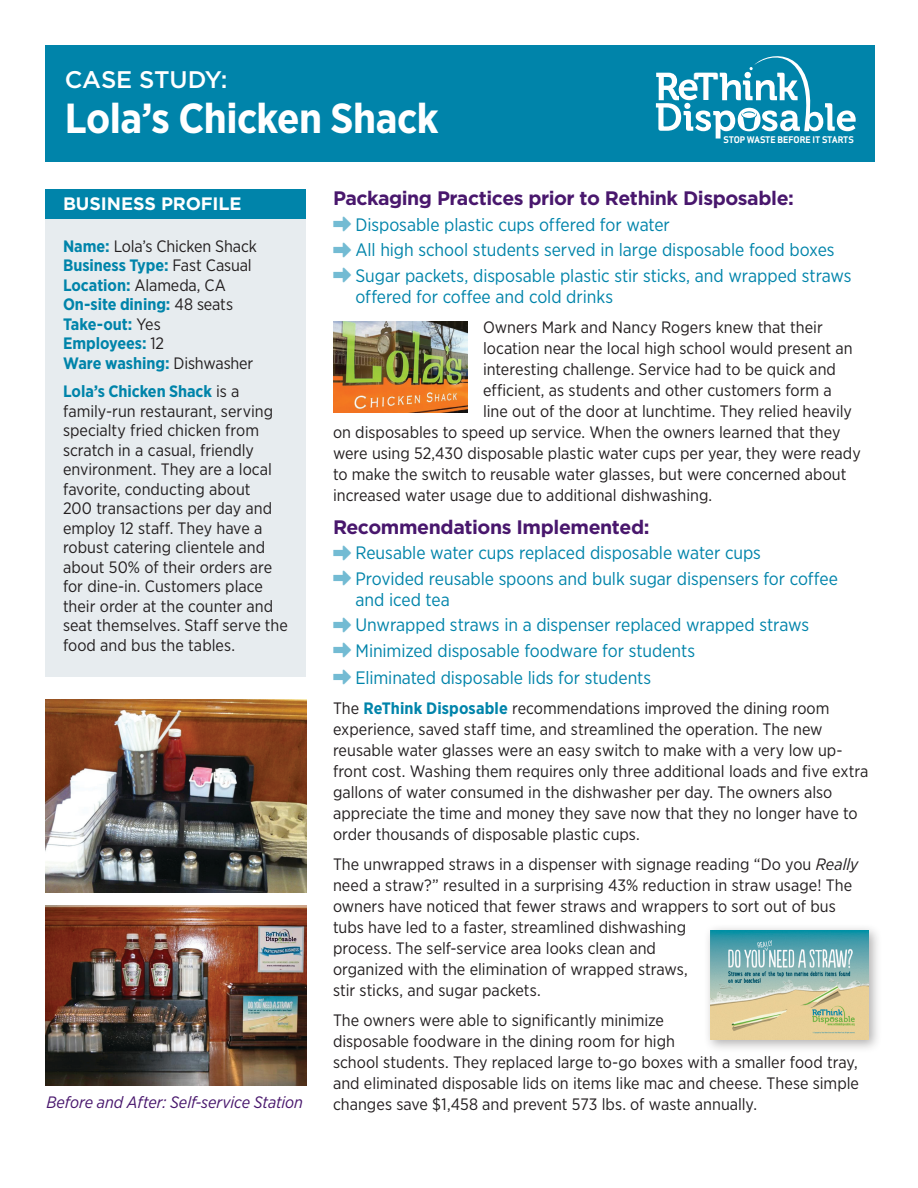
<style>
.page{position:relative;width:918px;height:1188px;background:#fff}
.page>*{position:absolute;margin:0;border:0;box-sizing:border-box;transform-origin:0 0}
.t1{font:700 42px "Gotham Narrow";letter-spacing:-.015em;color:#fff}
.t2{font:38.55px "Museo 700";color:#fff}
.t3{font:500 24px "Gotham";letter-spacing:-.01em;color:#fff}
.CS16_head_bold_purpl{font:700 19.5px "Gotham";letter-spacing:-.02em;color:#49176d}
.t4{font:18px/21px "Gotham Narrow";letter-spacing:-.005em;color:#0084aa}
.t5{font:700 18px "Gotham";letter-spacing:-.005em;color:#fff}
.CS16_Text{font:16.5px/21px "Gotham Narrow";color:#231f20}
.CS16_Profile_Box_Des{font:16.5px/19.5px "Gotham Narrow";color:#231f20}
.CS15_Profile_Box_Bla{font:700 16.5px/19.5px "Gotham Narrow";letter-spacing:-.005em;color:#0084aa}
.CS15_Profile_Box_Bla-2{font:16.5px/19.5px "Gotham Narrow";letter-spacing:-.01em;color:#231f20}
.CS16_Captions{font:italic 16.5px "Gotham Narrow";letter-spacing:-.01em;color:#49176d}
.t6{font:700 8.85px "Apex Sans";color:#fff}
.s1{font-weight:700;color:#0084aa}
.s2{font-weight:400;color:#231f20}
.s3{font-family:"Arrowstfb";font-size:15px;color:#73bbd3}
.s4{font-style:italic}
</style>
<div class="page">
<div style="left:45px;top:219px;width:261px;height:458px;background:#e7ecef"></div>
<img style="left:333px;top:321px;width:135px;height:91px">
<div style="left:45px;top:45px;width:829px;height:117px;background:#0084aa"></div>
<svg style="left:656px;top:56px;width:200px;height:83px"></svg>
<div style="left:45px;top:189px;width:261px;height:30px;background:#0084aa"></div>
<img style="left:45px;top:906px;width:261px;height:180px">
<img style="left:45px;top:699px;width:261px;height:194px">
<div style="left:703px;top:924px;width:179px;height:129px;background:#231f20;opacity:.35"></div>
<img style="left:710px;top:931px;width:158px;height:109px">
<p class="t3" style="left:65px;top:66px;width:164px">CASE STUDY:</p>
<p class="t2" style="left:693px;top:65px;width:27px">T</p>
<p class="t1" style="left:65px;top:93px;width:375px">Lola’s Chicken Shack</p>
<p class="t5" style="left:63px;top:193px;width:180px">BUSINESS PROFILE</p>
<p class="CS15_Profile_Box_Bla-2" style="left:63px;top:236px;width:195px"><span class="s1">Name:</span> Lola’s Chicken Shack<br><span class="s1">Business Type:</span> Fast Casual</p>
<p class="CS15_Profile_Box_Bla-2" style="left:63px;top:275px;width:164px"><span class="s1">Location:</span> Alameda, CA</p>
<p class="CS15_Profile_Box_Bla" style="left:63px;top:295px;width:172px">On-site dining: <span class="s2">48 seats</span></p>
<p class="CS15_Profile_Box_Bla" style="left:63px;top:314px;width:99px">Take-out: <span class="s2">Yes</span></p>
<p class="CS15_Profile_Box_Bla" style="left:63px;top:334px;width:192px">Employees: <span class="s2">12<br></span>Ware washing: <span class="s2">Dishwasher</span></p>
<p class="CS16_Profile_Box_Des" style="left:63px;top:382px;width:226px"><span class="s1">Lola’s Chicken Shack</span> is a family-run restaurant, serving specialty fried chicken from scratch in a casual, friendly environment. They are a local favorite, conducting about<br>200 transactions per day and employ 12 staff. They have a robust catering clientele and about 50% of their orders are for dine-in. Customers place their order at the counter and seat themselves. Staff serve the food and bus the tables.</p>
<p class="CS16_Captions" style="left:46px;top:1092px;width:258px">Before and After: Self-service Station</p>
<p class="t6" style="left:723px;top:134px;width:132px">STOP WASTE BEFORE IT STARTS</p>
<p class="CS16_head_bold_purpl" style="left:333px;top:187px;width:462px">Packaging Practices prior to Rethink Disposable:</p>
<p class="t4" style="left:333px;top:214px;width:338px"><span class="s3">C</span> Disposable plastic cups offered for water</p>
<p class="t4" style="left:333px;top:239px;width:503px"><span class="s3">C</span> All high school students served in large disposable food boxes</p>
<p class="t4" style="left:356px;top:265px;width:498px;text-indent:-22px"><span class="s3">C</span> Sugar packets, disposable plastic stir sticks, and wrapped straws offered for coffee and cold drinks</p>
<p class="CS16_Text" style="left:483px;top:316px;width:341px">Owners Mark and Nancy Rogers knew that their</p>
<p class="CS16_Text" style="left:483px;top:337px;width:371px">location near the local high school would present an</p>
<p class="CS16_Text" style="left:483px;top:358px;width:355px">interesting challenge. Service had to be quick and</p>
<p class="CS16_Text" style="left:483px;top:379px;width:350px">efficient, as students and other customers form a</p>
<p class="CS16_Text" style="left:483px;top:400px;width:371px">line out of the door at lunchtime. They relied heavily</p>
<p class="CS16_Text" style="left:333px;top:421px;width:509px">on disposables to speed up service. When the owners learned that they</p>
<p class="CS16_Text" style="left:333px;top:442px;width:529px">were using 52,430 disposable plastic water cups per year, they were ready</p>
<p class="CS16_Text" style="left:333px;top:463px;width:515px">to make the switch to reusable water glasses, but were concerned about</p>
<p class="CS16_Text" style="left:333px;top:484px;width:381px">increased water usage due to additional dishwashing.</p>
<p class="CS16_head_bold_purpl" style="left:333px;top:515px;width:318px">Recommendations Implemented:</p>
<p class="t4" style="left:333px;top:542px;width:430px"><span class="s3">C</span> Reusable water cups replaced disposable water cups</p>
<p class="t4" style="left:356px;top:568px;width:484px;text-indent:-22px"><span class="s3">C</span> Provided reusable spoons and bulk sugar dispensers for coffee and iced tea</p>
<p class="t4" style="left:333px;top:614px;width:478px"><span class="s3">C</span> Unwrapped straws in a dispenser replaced wrapped straws</p>
<p class="t4" style="left:333px;top:640px;width:364px"><span class="s3">C</span> Minimized disposable foodware for students</p>
<p class="t4" style="left:333px;top:667px;width:320px"><span class="s3">C</span> Eliminated disposable lids for students</p>
<p class="CS16_Text" style="left:333px;top:697px;width:537px">The <span class="s1">ReThink Disposable</span> recommendations improved the dining room experience, saved staff time, and streamlined the operation. The new reusable water glasses were an easy switch to make with a very low up&shy;front cost. Washing them requires only three additional loads and five extra gallons of water consumed in the dishwasher per day. The owners also appreciate the time and money they save now that they no longer have to order thousands of disposable plastic cups.</p>
<p class="CS16_Text" style="left:333px;top:853px;width:527px">The unwrapped straws in a dispenser with signage reading “Do you <span class="s4">Really </span>need a straw?” resulted in a surprising 43% reduction in straw usage! The owners have noticed that fewer straws and wrappers to sort out of bus tubs have led to a faster, streamlined dishwashing<br>process. The self-service area looks clean and<br>organized with the elimination of wrapped straws,<br>stir sticks, and sugar packets.</p>
<p class="CS16_Text" style="left:333px;top:1009px;width:528px">The owners were able to significantly minimize<br>disposable foodware in the dining room for high<br>school students. They replaced large to-go boxes with a smaller food tray, and eliminated disposable lids on items like mac and cheese. These simple changes save $1,458 and prevent 573 lbs. of waste annually.</p>
</div>
